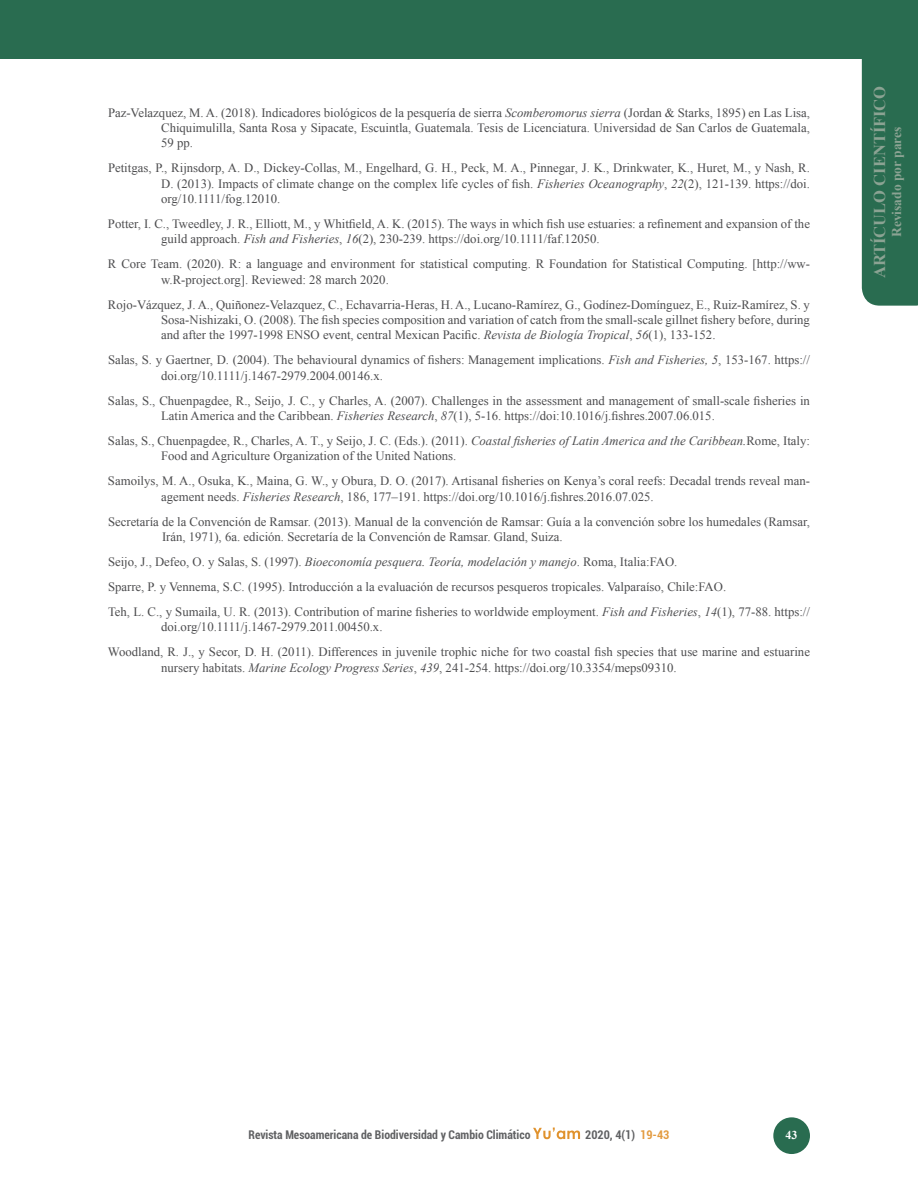
<style>
.page{position:relative;width:918px;height:1188px;background:#fff}
.page>*{position:absolute;margin:0;border:0;box-sizing:border-box;transform-origin:0 0}
.t1{font:700 16.5px "Times New Roman";color:#8ba393}
.t2{font:700 13.5px "Times New Roman";color:#8ba393}
.t3{font:12.75px/15.3px "Times New Roman";color:#4d4d4f}
.t4{font:700 condensed 12px "Roboto";color:#606163}
.t5{font:700 12px "Times New Roman";color:#fff}
.s1{font-style:italic}
.s2{color:#e39b40}
</style>
<div class="page">
<div style="left:0;top:0;width:918px;height:58px;background:#296c50"></div>
<div style="left:862px;top:58px;width:56px;height:248px;background:#296c50"></div>
<div style="left:773px;top:1117px;width:37px;height:37px;background:#296c50;border-radius:50%"></div>
<svg style="left:533px;top:1128px;width:47px;height:11px"></svg>
<p class="t3" style="left:161px;top:105px;width:650px;text-align:justify;text-indent:-53px">Paz-Velazquez, M. A. (2018). Indicadores biológicos de la pesquería de sierra <span class="s1">Scomberomorus sierra</span> (Jordan &amp; Starks, 1895) en Las Lisa, Chiquimulilla, Santa Rosa y Sipacate, Escuintla, Guatemala. Tesis de Licenciatura. Universidad de San Carlos de Guatemala, 59 pp.</p>
<p class="t3" style="left:161px;top:160px;width:650px;text-align:justify;text-indent:-53px">Petitgas, P., Rijnsdorp, A. D., Dickey-Collas, M., Engelhard, G. H., Peck, M. A., Pinnegar, J. K., Drinkwater, K., Huret, M., y Nash, R.<br>D. (2013). Impacts of climate change on the complex life cycles of fish. <span class="s1">Fisheries Oceanography</span>, <span class="s1">22</span>(2), 121-139. https://doi. org/10.1111/fog.12010.</p>
<p class="t3" style="left:161px;top:216px;width:650px;text-indent:-53px">Potter, I. C., Tweedley, J. R., Elliott, M., y Whitfield, A. K. (2015). The ways in which fish use estuaries: a refinement and expansion of the guild approach. <span class="s1">Fish and Fisheries</span>, <span class="s1">16</span>(2), 230-239. https://doi.org/10.1111/faf.12050.</p>
<p class="t3" style="left:161px;top:256px;width:650px;text-indent:-53px">R Core Team. (2020). R: a language and environment for statistical computing. R Foundation for Statistical Computing. [http://ww&shy;w.R-project.org]. Reviewed: 28 march 2020.</p>
<p class="t3" style="left:161px;top:297px;width:650px;text-align:justify;text-indent:-53px">Rojo-Vázquez, J. A., Quiñonez-Velazquez, C., Echavarria-Heras, H. A., Lucano-Ramírez, G., Godínez-Domínguez, E., Ruiz-Ramírez, S. y Sosa-Nishizaki, O. (2008). The fish species composition and variation of catch from the small-scale gillnet fishery before, during and after the 1997-1998 ENSO event, central Mexican Pacific. <span class="s1">Revista de Biología Tropical</span>, <span class="s1">56</span>(1), 133-152.</p>
<p class="t3" style="left:161px;top:352px;width:650px;text-indent:-53px">Salas, S. y Gaertner, D. (2004). The behavioural dynamics of fishers: Management implications. <span class="s1">Fish and Fisheries, 5</span>, 153-167. https:// doi.org/10.1111/j.1467-2979.2004.00146.x.</p>
<p class="t3" style="left:161px;top:393px;width:650px;text-indent:-53px">Salas, S., Chuenpagdee, R., Seijo, J. C., y Charles, A. (2007). Challenges in the assessment and management of small-scale fisheries in<br>Latin America and the Caribbean. <span class="s1">Fisheries Research</span>, <span class="s1">87</span>(1), 5-16. https://doi:10.1016/j.fishres.2007.06.015.</p>
<p class="t3" style="left:161px;top:433px;width:650px;text-indent:-53px">Salas, S., Chuenpagdee, R., Charles, A. T., y Seijo, J. C. (Eds.). (2011). <span class="s1">Coastal fisheries of Latin America and the Caribbean.</span>Rome, Italy:<br>Food and Agriculture Organization of the United Nations.</p>
<p class="t3" style="left:161px;top:473px;width:650px;text-indent:-53px">Samoilys, M. A., Osuka, K., Maina, G. W., y Obura, D. O. (2017). Artisanal fisheries on Kenya’s coral reefs: Decadal trends reveal man&shy;agement needs. <span class="s1">Fisheries Research</span>, 186, 177–191. https://doi.org/10.1016/j.fishres.2016.07.025.</p>
<p class="t3" style="left:162px;top:513px;width:650px;text-indent:-54px">Secretaría de la Convención de Ramsar. (2013). Manual de la convención de Ramsar: Guía a la convención sobre los humedales (Ramsar,<br>Irán, 1971), 6a. edición. Secretaría de la Convención de Ramsar. Gland, Suiza.</p>
<p class="t3" style="left:108px;top:549px;width:704px;line-height:25px">Seijo, J., Defeo, O. y Salas, S. (1997). <span class="s1">Bioeconomía pesquera. Teoría, modelación y manejo</span>. Roma, Italia:FAO.<br>Sparre, P. y Vennema, S.C. (1995). Introducción a la evaluación de recursos pesqueros tropicales. Valparaíso, Chile:FAO.<br>Teh, L. C., y Sumaila, U. R. (2013). Contribution of marine fisheries to worldwide employment. <span class="s1">Fish and Fisheries</span>, <span class="s1">14</span>(1), 77-88. https://</p>
<p class="t3" style="left:108px;top:614px;width:704px;line-height:25px;text-indent:53px">doi.org/10.1111/j.1467-2979.2011.00450.x.<br>Woodland, R. J., y Secor, D. H. (2011). Differences in juvenile trophic niche for two coastal fish species that use marine and estuarine</p>
<p class="t3" style="left:161px;top:659px;width:517px">nursery habitats. <span class="s1">Marine Ecology Progress Series</span>, <span class="s1">439</span>, 241-254. https://doi.org/10.3354/meps09310.</p>
<p class="t1" style="left:868px;top:278px;width:194px;rotate:-90deg">ARTÍCULO CIENTÍFICO</p>
<p class="t2" style="left:887px;top:237px;width:112px;rotate:-90deg">Revisado por pares</p>
<p class="t4" style="left:249px;top:1127px;width:283px">Revista Mesoamericana de Biodiversidad y Cambio Climático</p>
<p class="t4" style="left:585px;top:1127px;width:86px">2020, 4(1) <span class="s2">19-43</span></p>
<p class="t5" style="left:786px;top:1127px;width:13px">43</p>
</div>
